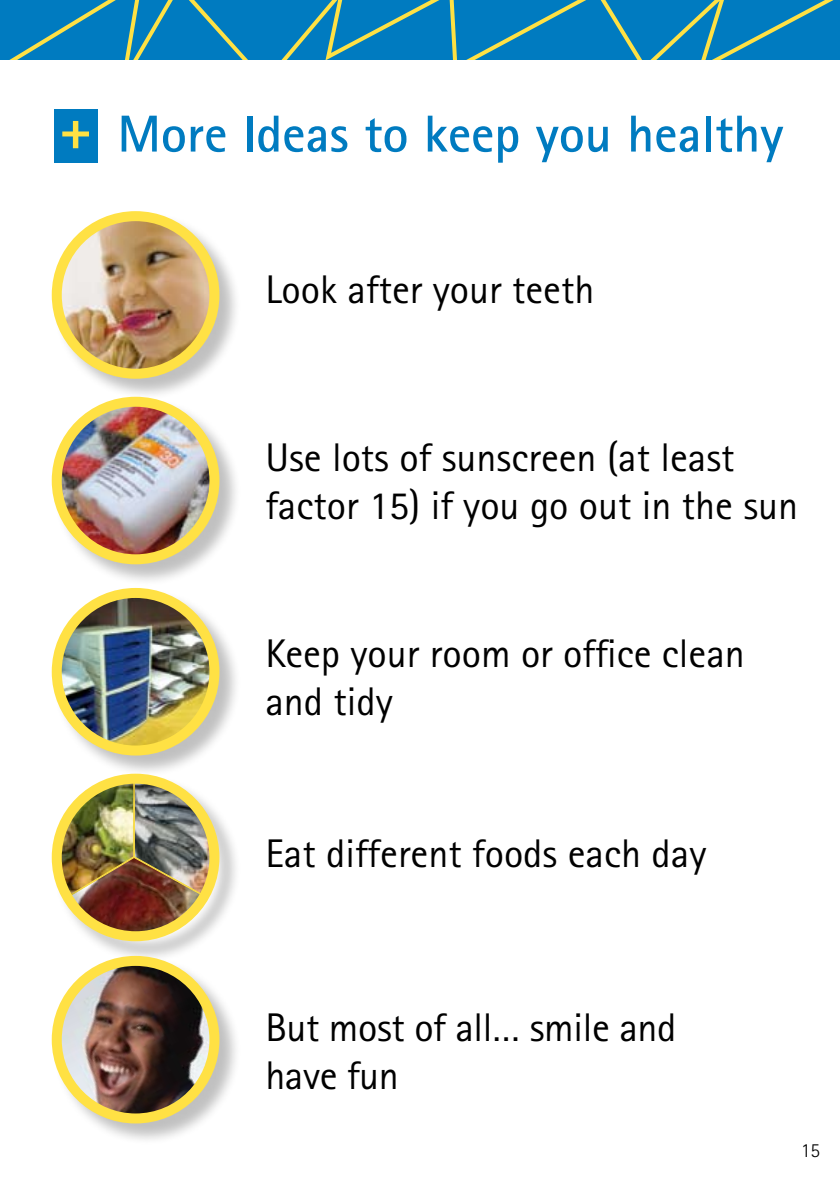
<style>
.page{position:relative;width:840px;height:1191px;background:#fff}
.page>*{position:absolute;margin:0;border:0;box-sizing:border-box;transform-origin:0 0}
.t1{font:700 52px "Rotis Sans Serif Std";color:#007bc0}
.t2{font:40px/48px "Rotis Sans Serif Std";color:#000}
.t3{font:300 20px "Rotis Sans Serif Std";color:#000}
.s1{font-size:56px;color:#ffe144}
</style>
<div class="page">
<svg style="left:0;top:0;width:839px;height:60px;background:#1684b4"></svg>
<div style="left:52px;top:211px;width:189px;height:190px;background:#000;opacity:.25"></div>
<img style="left:57px;top:216px;width:157px;height:158px;border-radius:79px">
<div style="left:52px;top:211px;width:167px;height:168px;border:10px solid #ffe144;border-radius:50%"></div>
<div style="left:52px;top:397px;width:189px;height:189px;background:#000;opacity:.25"></div>
<img style="left:57px;top:402px;width:157px;height:157px;border-radius:79px">
<div style="left:52px;top:397px;width:167px;height:167px;border:10px solid #ffe144;border-radius:50%"></div>
<div style="left:52px;top:588px;width:189px;height:189px;background:#000;opacity:.25"></div>
<img style="left:57px;top:593px;width:157px;height:157px;border-radius:79px">
<div style="left:52px;top:588px;width:167px;height:167px;border:10px solid #ffe144;border-radius:50%"></div>
<div style="left:52px;top:774px;width:189px;height:189px;background:#000;opacity:.25"></div>
<div style="left:52px;top:773px;width:167px;height:168px;border:10px solid #ffe144;border-radius:50%"></div>
<div style="left:52px;top:956px;width:189px;height:189px;background:#000;opacity:.25"></div>
<img style="left:57px;top:961px;width:157px;height:157px;border-radius:79px">
<div style="left:52px;top:956px;width:167px;height:167px;border:10px solid #ffe144;border-radius:50%"></div>
<div style="left:54px;top:109px;width:44px;height:53px;background:#007bc0"></div>
<h1 class="t1" style="left:59px;top:101px;width:725px"><span class="s1">+</span> More Ideas to keep you healthy</h1>
<p class="t2" style="left:265px;top:265px;width:330px">Look after your teeth</p>
<p class="t2" style="left:265px;top:433px;width:534px">Use lots of sunscreen (at least factor 15) if you go out in the sun</p>
<p class="t2" style="left:265px;top:629px;width:481px">Keep your room or office clean and tidy</p>
<p class="t2" style="left:265px;top:829px;width:442px">Eat different foods each day</p>
<p class="t2" style="left:265px;top:1003px;width:412px">But most of all… smile and have fun</p>
<p class="t3" style="left:800px;top:1138px;width:21px">15</p>
</div>
